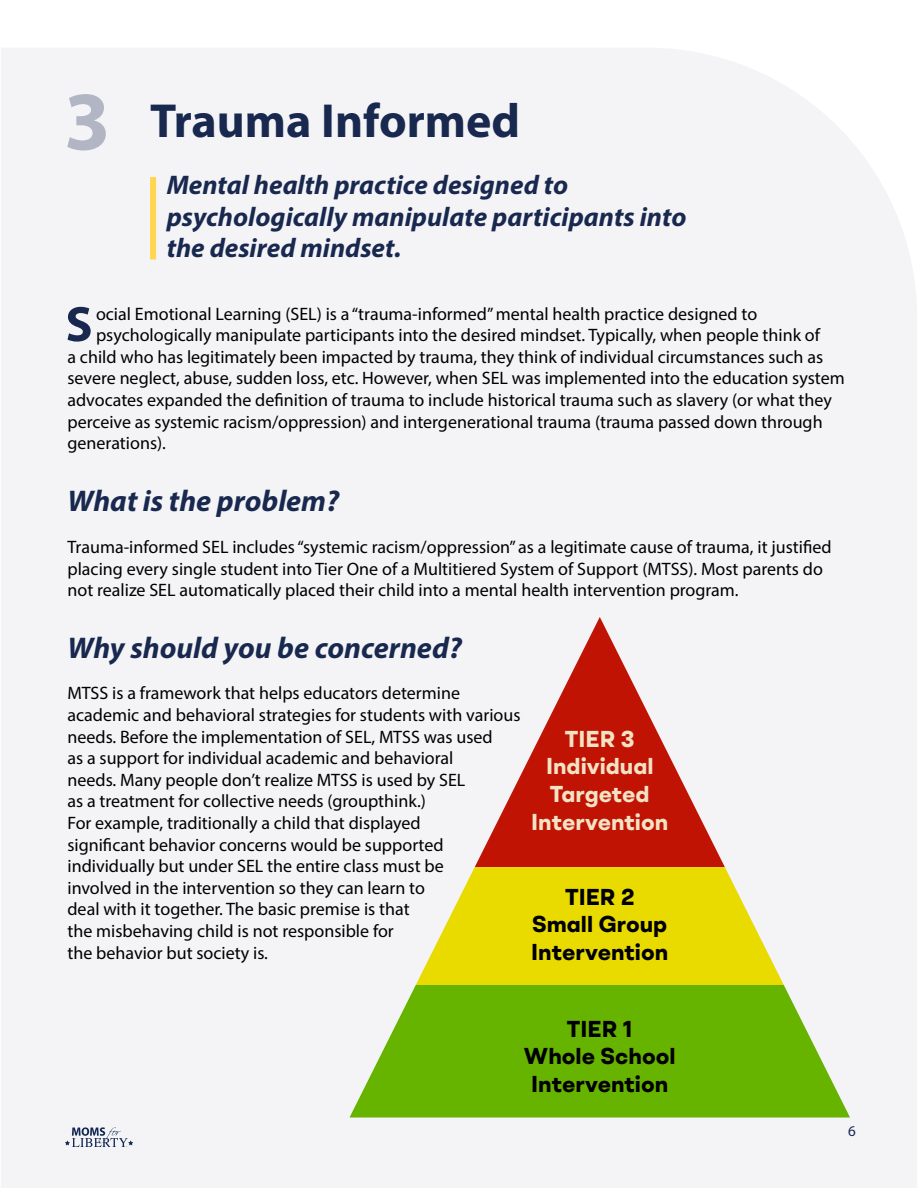
<style>
.page{position:relative;width:918px;height:1188px;background:#fff}
.page>*{position:absolute;margin:0;border:0;box-sizing:border-box;transform-origin:0 0}
.t1{font:700 50.1px "Myriad Pro";color:#18284f}
.t2{font:700 48px "Myriad Pro";color:#18284f}
.t3{font:italic 700 30px "Myriad Pro";color:#18284f}
.t4{font:italic 700 27px/31.5px "Myriad Pro";color:#18284f}
.t5{font:700 22.95px/27.6px "BR Shape";color:#000;text-align:center}
.t6{font:700 22.95px/27.6px "BR Shape";color:#f3e2c4;text-align:center}
.t7{font:18px/21.6px "Myriad Pro";color:#000}
.t8{font:15px "Myriad Pro";color:#18284f}
.s1{font-size:84px}
</style>
<div class="page">
<div style="left:1px;top:48px;width:916px;height:1140px;background:#f4f4f6"></div>
<svg style="left:475px;top:617px;width:250px;height:250px"></svg>
<svg style="left:416px;top:867px;width:368px;height:118px"></svg>
<svg style="left:350px;top:985px;width:500px;height:133px;background:#79bb21"></svg>
<svg style="left:65px;top:1127px;width:68px;height:21px"></svg>
<div style="left:150px;top:177px;width:6px;height:82px;background:#ffd64f"></div>
<h2 class="t2" style="left:64px;top:90px;width:458px"><span class="s1">3</span> Trauma Informed</h2>
<h3 class="t4" style="left:167px;top:169px;width:521px">Mental health practice designed to psychologically manipulate participants into the desired mindset.</h3>
<h1 class="t1" style="left:65px;top:292px;width:29px">S</h1>
<p class="t7" style="left:96px;top:302px;width:663px">ocial Emotional Learning (SEL) is a “trauma-informed” mental health practice designed to</p>
<p class="t7" style="left:96px;top:324px;width:726px">psychologically manipulate participants into the desired mindset. Typically, when people think of</p>
<p class="t7" style="left:67px;top:346px;width:757px">a child who has legitimately been impacted by trauma, they think of individual circumstances such as</p>
<p class="t7" style="left:67px;top:367px;width:779px">severe neglect, abuse, sudden loss, etc. However, when SEL was implemented into the education system</p>
<p class="t7" style="left:67px;top:389px;width:766px">advocates expanded the definition of trauma to include historical trauma such as slavery (or what they</p>
<p class="t7" style="left:67px;top:410px;width:757px">perceive as systemic racism/oppression) and intergenerational trauma (trauma passed down through</p>
<p class="t7" style="left:67px;top:432px;width:100px">generations).</p>
<h3 class="t3" style="left:68px;top:482px;width:273px">What is the problem?</h3>
<p class="t7" style="left:68px;top:536px;width:766px">Trauma-informed SEL includes “systemic racism/oppression” as a legitimate cause of trauma, it justified placing every single student into Tier One of a Multitiered System of Support (MTSS). Most parents do not realize SEL automatically placed their child into a mental health intervention program.</p>
<h3 class="t3" style="left:68px;top:628px;width:396px">Why should you be concerned?</h3>
<p class="t7" style="left:68px;top:682px;width:455px">MTSS is a framework that helps educators determine academic and behavioral strategies for students with various needs. Before the implementation of SEL, MTSS was used<br>as a support for individual academic and behavioral<br>needs. Many people don’t realize MTSS is used by SEL<br>as a treatment for collective needs (groupthink.)<br>For example, traditionally a child that displayed<br>significant behavior concerns would be supported individually but under SEL the entire class must be<br>involved in the intervention so they can learn to<br>deal with it together. The basic premise is that<br>the misbehaving child is not responsible for<br>the behavior but society is.</p>
<p class="t6" style="left:531px;top:724px;width:139px">TIER 3<br>Individual<br>Targeted<br>Intervention</p>
<p class="t5" style="left:531px;top:882px;width:139px">TIER 2<br>Small Group<br>Intervention</p>
<p class="t5" style="left:524px;top:1014px;width:153px">TIER 1<br>Whole School<br>Intervention</p>
<p class="t8" style="left:848px;top:1122px;width:9px">6</p>
</div>
